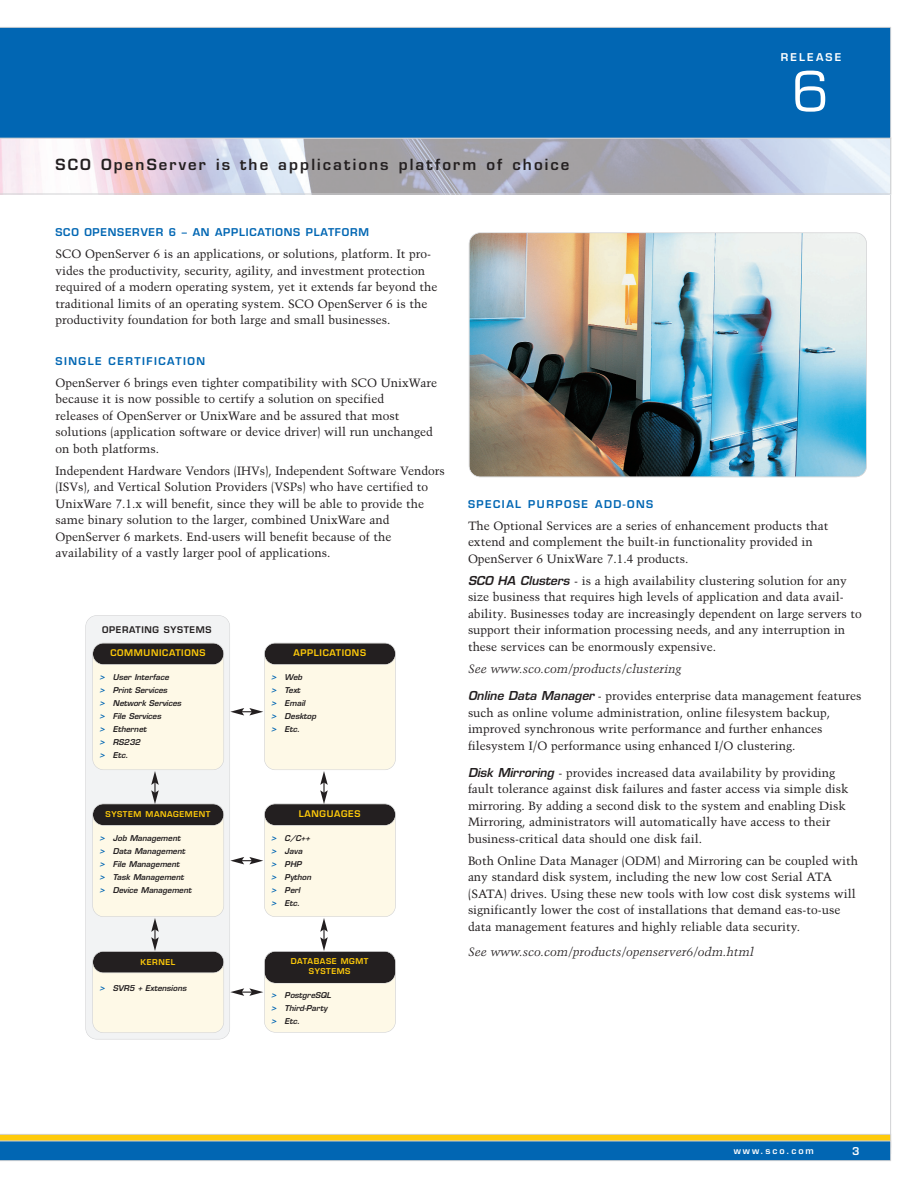
<style>
.page{position:relative;width:918px;height:1188px;background:#fff}
.page>*{position:absolute;margin:0;border:0;box-sizing:border-box;transform-origin:0 0}
.t1{font:53.85px "Eurostile LT";color:#fff}
.t2{font:600 15px "Eurostile LT";letter-spacing:.14em;color:#231f20}
.t3{font:12px/16.5px "Trump Mediaeval";color:#231f20}
.t4{font:italic 12px "Trump Mediaeval";color:#231f20}
.t5{font:600 10.5px "Eurostile LT";letter-spacing:.14em;color:#0166b3}
.t6{font:600 10.5px "Eurostile LT";letter-spacing:.07em;color:#0166b3}
.t7{font:600 10.5px "Eurostile LT";letter-spacing:.21em;color:#fff}
.t8{font:600 9px "Eurostile LT";letter-spacing:.07em;color:#feca0a}
.t9{font:600 9px "Eurostile LT";letter-spacing:.07em;color:#231f20}
.t10{font:600 9px "Eurostile LT";letter-spacing:.21em;color:#fff}
.t11{font:italic 600 7.8px/12.9px "Eurostile LT";color:#231f20}
.t12{font:600 7.8px/10.5px "Eurostile LT";letter-spacing:.07em;color:#feca0a;text-align:center}
.s1{font-size:9px;color:#0166b3}
.s2{font-family:"Eurostile LT";font-weight:600;font-style:italic}
</style>
<div class="page">
<svg style="left:0;top:139px;width:891px;height:55px"></svg>
<div style="left:86px;top:616px;width:143px;height:423px;background:#f2f3f4;border-radius:11px"></div>
<div style="left:85px;top:615px;width:145px;height:425px;border:1px solid #d1d2d4;border-radius:11px"></div>
<svg style="left:0;top:1134px;width:891px;height:27px"></svg>
<div style="left:0;top:27px;width:891px;height:112px;background:#0166b3"></div>
<div style="left:93px;top:643px;width:131px;height:127px;background:#fef9e7;border-radius:11px"></div>
<div style="left:92px;top:643px;width:132px;height:127px;border:1px solid #d1d2d4;border-radius:11px"></div>
<div style="left:93px;top:643px;width:131px;height:21px;background:#231f20;border-radius:11px"></div>
<div style="left:92px;top:643px;width:132px;height:22px;border:1px solid #d1d2d4;border-radius:11px"></div>
<div style="left:264px;top:643px;width:132px;height:127px;background:#fef9e7;border-radius:11px"></div>
<div style="left:264px;top:643px;width:132px;height:127px;border:1px solid #d1d2d4;border-radius:11px"></div>
<div style="left:265px;top:643px;width:130px;height:21px;background:#231f20;border-radius:11px"></div>
<div style="left:264px;top:643px;width:132px;height:22px;border:1px solid #d1d2d4;border-radius:11px"></div>
<div style="left:93px;top:951px;width:131px;height:82px;background:#fef9e7;border-radius:11px"></div>
<div style="left:92px;top:951px;width:132px;height:82px;border:1px solid #d1d2d4;border-radius:11px"></div>
<div style="left:93px;top:952px;width:131px;height:21px;background:#231f20;border-radius:11px"></div>
<div style="left:92px;top:951px;width:132px;height:22px;border:1px solid #d1d2d4;border-radius:11px"></div>
<div style="left:264px;top:951px;width:132px;height:81px;background:#fef9e7;border-radius:11px"></div>
<div style="left:264px;top:951px;width:132px;height:82px;border:1px solid #d1d2d4;border-radius:11px"></div>
<div style="left:265px;top:952px;width:130px;height:31px;background:#231f20;border-radius:11px"></div>
<div style="left:264px;top:951px;width:132px;height:33px;border:1px solid #d1d2d4;border-radius:11px"></div>
<div style="left:93px;top:804px;width:131px;height:113px;background:#fef9e7;border-radius:11px"></div>
<div style="left:92px;top:804px;width:132px;height:113px;border:1px solid #d1d2d4;border-radius:11px"></div>
<div style="left:93px;top:804px;width:131px;height:21px;background:#231f20;border-radius:11px"></div>
<div style="left:92px;top:804px;width:132px;height:22px;border:1px solid #d1d2d4;border-radius:11px"></div>
<div style="left:264px;top:804px;width:132px;height:113px;background:#fef9e7;border-radius:11px"></div>
<div style="left:264px;top:804px;width:132px;height:113px;border:1px solid #d1d2d4;border-radius:11px"></div>
<div style="left:265px;top:804px;width:130px;height:21px;background:#231f20;border-radius:11px"></div>
<div style="left:264px;top:804px;width:132px;height:22px;border:1px solid #d1d2d4;border-radius:11px"></div>
<img style="left:469px;top:233px;width:398px;height:244px;border-radius:11px">
<div style="left:469px;top:232px;width:398px;height:245px;border:2px solid #d1d2d4;border-radius:12px"></div>
<svg style="left:151px;top:771px;width:8px;height:33px"></svg>
<svg style="left:320px;top:771px;width:8px;height:33px"></svg>
<svg style="left:151px;top:918px;width:8px;height:33px"></svg>
<svg style="left:320px;top:918px;width:8px;height:33px"></svg>
<svg style="left:230px;top:708px;width:33px;height:8px"></svg>
<svg style="left:230px;top:857px;width:33px;height:7px"></svg>
<svg style="left:230px;top:988px;width:33px;height:8px"></svg>
<p class="t2" style="left:56px;top:157px;width:515px">SCO OpenServer is the applications platform of choice</p>
<p class="t7" style="left:781px;top:52px;width:62px">RELEASE</p>
<h1 class="t1" style="left:792px;top:67px;width:39px">6</h1>
<p class="t6" style="left:56px;top:227px;width:315px">SCO OPENSERVER 6 – AN APPLICATIONS PLATFORM</p>
<p class="t3" style="left:56px;top:246px;width:383px">SCO OpenServer 6 is an applications, or solutions, platform. It pro&shy;vides the productivity, security, agility, and investment protection required of a modern operating system, yet it extends far beyond the traditional limits of an operating system. SCO OpenServer 6 is the productivity foundation for both large and small businesses.</p>
<p class="t5" style="left:56px;top:356px;width:151px">SINGLE CERTIFICATION</p>
<p class="t3" style="left:56px;top:375px;width:383px">OpenServer 6 brings even tighter compatibility with SCO UnixWare because it is now possible to certify a solution on specified<br>releases of OpenServer or UnixWare and be assured that most solutions (application software or device driver) will run unchanged on both platforms.</p>
<p class="t3" style="left:56px;top:463px;width:391px">Independent Hardware Vendors (IHVs), Independent Software Vendors (ISVs), and Vertical Solution Providers (VSPs) who have certified to UnixWare 7.1.x will benefit, since they will be able to provide the same binary solution to the larger, combined UnixWare and OpenServer 6 markets. End-users will benefit because of the availability of a vastly larger pool of applications.</p>
<p class="t9" style="left:102px;top:625px;width:111px">OPERATING SYSTEMS</p>
<p class="t8" style="left:110px;top:649px;width:97px">COMMUNICATIONS</p>
<p class="t11" style="left:99px;top:671px;width:83px"><span class="s1">&gt;</span> User Interface<br><span class="s1">&gt;</span> Print Services<br><span class="s1">&gt;</span> Network Services <span class="s1">&gt;</span> File Services<br><span class="s1">&gt;</span> Ethernet<br><span class="s1">&gt;</span> RS232<br><span class="s1">&gt;</span> Etc.</p>
<p class="t12" style="left:106px;top:810px;width:106px">SYSTEM MANAGEMENT</p>
<p class="t11" style="left:99px;top:832px;width:94px"><span class="s1">&gt;</span> Job Management<br><span class="s1">&gt;</span> Data Management <span class="s1">&gt;</span> File Management<br><span class="s1">&gt;</span> Task Management<br><span class="s1">&gt;</span> Device Management</p>
<p class="t12" style="left:141px;top:957px;width:36px">KERNEL</p>
<p class="t11" style="left:99px;top:983px;width:88px"><span class="s1">&gt;</span> SVR5 + Extensions</p>
<p class="t8" style="left:293px;top:649px;width:74px">APPLICATIONS</p>
<p class="t11" style="left:271px;top:671px;width:47px"><span class="s1">&gt;</span> Web<br><span class="s1">&gt;</span> Text<br><span class="s1">&gt;</span> Email<br><span class="s1">&gt;</span> Desktop <span class="s1">&gt;</span> Etc.</p>
<p class="t8" style="left:299px;top:810px;width:63px">LANGUAGES</p>
<p class="t11" style="left:271px;top:832px;width:41px"><span class="s1">&gt;</span> C/C++ <span class="s1">&gt;</span> Java<br><span class="s1">&gt;</span> PHP<br><span class="s1">&gt;</span> Python <span class="s1">&gt;</span> Perl<br><span class="s1">&gt;</span> Etc.</p>
<p class="t12" style="left:291px;top:956px;width:79px">DATABASE MGMT<br>SYSTEMS</p>
<p class="t11" style="left:271px;top:989px;width:61px"><span class="s1">&gt;</span> PostgreSQL <span class="s1">&gt;</span> Third-Party <span class="s1">&gt;</span> Etc.</p>
<p class="t5" style="left:468px;top:499px;width:187px">SPECIAL PURPOSE ADD-ONS</p>
<p class="t3" style="left:468px;top:518px;width:362px">The Optional Services are a series of enhancement products that extend and complement the built-in functionality provided in<br>OpenServer 6 UnixWare 7.1.4 products.</p>
<p class="t3" style="left:468px;top:573px;width:395px"><span class="s2">SCO HA Clusters</span> - is a high availability clustering solution for any size business that requires high levels of application and data avail&shy;ability. Businesses today are increasingly dependent on large servers to support their information processing needs, and any interruption in these services can be enormously expensive.</p>
<p class="t4" style="left:468px;top:663px;width:215px">See www.sco.com/products/clustering</p>
<p class="t3" style="left:468px;top:688px;width:395px"><span class="s2">Online Data Manager</span> - provides enterprise data management features such as online volume administration, online filesystem backup, improved synchronous write performance and further enhances filesystem I/O performance using enhanced I/O clustering.</p>
<p class="t3" style="left:468px;top:765px;width:382px"><span class="s2">Disk Mirroring</span> - provides increased data availability by providing fault tolerance against disk failures and faster access via simple disk mirroring. By adding a second disk to the system and enabling Disk Mirroring, administrators will automatically have access to their business-critical data should one disk fail.</p>
<p class="t3" style="left:468px;top:853px;width:392px">Both Online Data Manager (ODM) and Mirroring can be coupled with any standard disk system, including the new low cost Serial ATA (SATA) drives. Using these new tools with low cost disk systems will significantly lower the cost of installations that demand eas-to-use data management features and highly reliable data security.</p>
<p class="t4" style="left:468px;top:947px;width:287px">See www.sco.com/products/openserver6/odm.html</p>
<p class="t10" style="left:734px;top:1146px;width:82px">www.sco.com</p>
<p class="t7" style="left:852px;top:1146px;width:9px">3</p>
</div>
